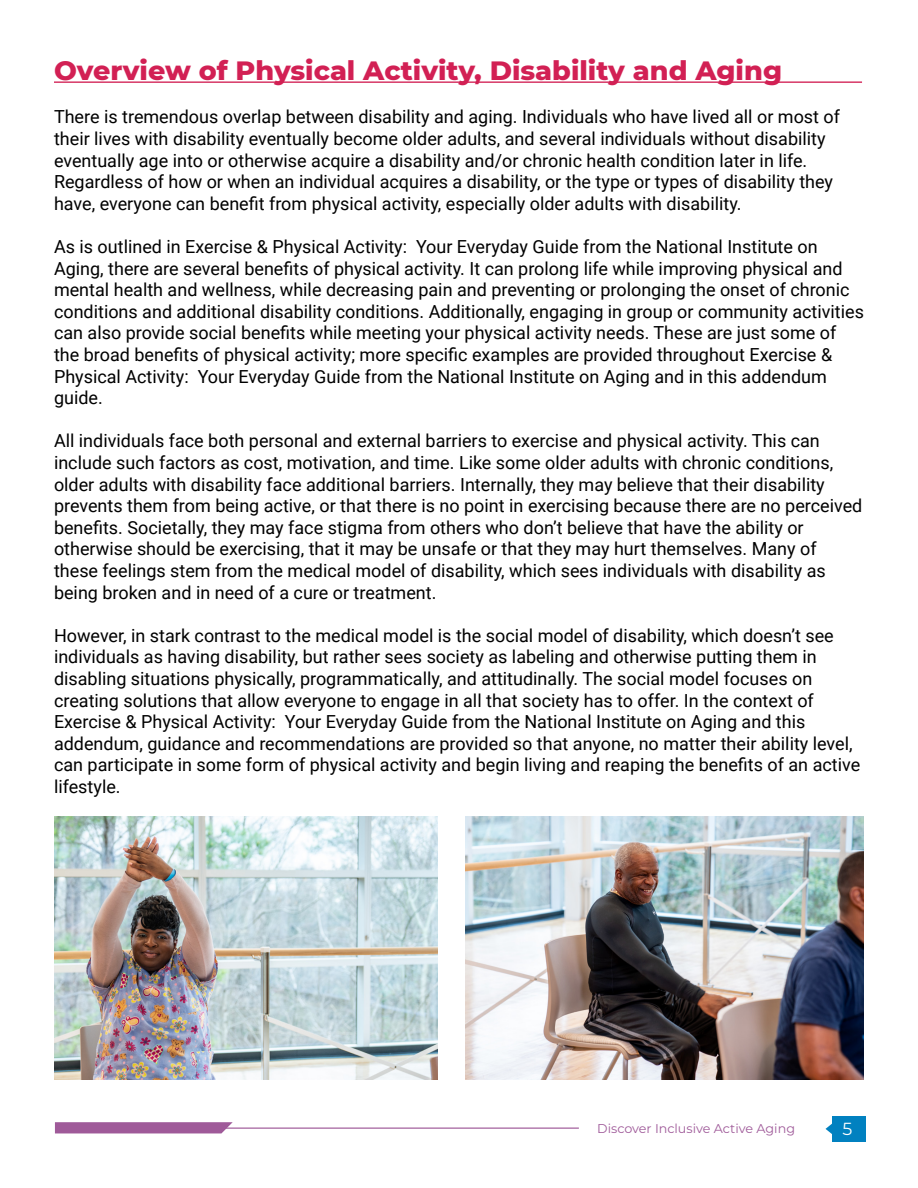
<style>
.page{position:relative;width:918px;height:1188px;background:#fff}
.page>*{position:absolute;margin:0;border:0;box-sizing:border-box;transform-origin:0 0}
.t1{font:800 27px "Montserrat";color:#d22054}
.t2{font:18px/21.6px "Roboto";color:#000}
.t3{font:17.55px "Montserrat";color:#fff}
.t4{font:12.75px "Montserrat";color:#9f5a99}
</style>
<div class="page">
<svg style="left:55px;top:1122px;width:178px;height:11px;background:#a3619d"></svg>
<hr style="left:224px;top:1128px;width:355px;height:1px;background:#9f5a99">
<div style="left:832px;top:1116px;width:34px;height:26px;background:#0181c0"></div>
<svg style="left:826px;top:1123px;width:6px;height:11px"></svg>
<hr style="left:54px;top:81px;width:808px;height:2px;background:#d22054">
<img style="left:54px;top:816px;width:383px;height:264px">
<img style="left:465px;top:816px;width:399px;height:264px">
<h1 class="t1" style="left:54px;top:51px;width:730px">Overview of Physical Activity, Disability and Aging</h1>
<p class="t2" style="left:54px;top:105px;width:788px">There is tremendous overlap between disability and aging. Individuals who have lived all or most of their lives with disability eventually become older adults, and several individuals without disability eventually age into or otherwise acquire a disability and/or chronic health condition later in life.<br>Regardless of how or when an individual acquires a disability, or the type or types of disability they have, everyone can benefit from physical activity, especially older adults with disability.</p>
<p class="t2" style="left:54px;top:235px;width:812px">As is outlined in Exercise &amp; Physical Activity: Your Everyday Guide from the National Institute on Aging, there are several benefits of physical activity. It can prolong life while improving physical and mental health and wellness, while decreasing pain and preventing or prolonging the onset of chronic conditions and additional disability conditions. Additionally, engaging in group or community activities can also provide social benefits while meeting your physical activity needs. These are just some of the broad benefits of physical activity; more specific examples are provided throughout Exercise &amp; Physical Activity: Your Everyday Guide from the National Institute on Aging and in this addendum guide.</p>
<p class="t2" style="left:54px;top:429px;width:810px">All individuals face both personal and external barriers to exercise and physical activity. This can include such factors as cost, motivation, and time. Like some older adults with chronic conditions, older adults with disability face additional barriers. Internally, they may believe that their disability prevents them from being active, or that there is no point in exercising because there are no perceived benefits. Societally, they may face stigma from others who don’t believe that have the ability or otherwise should be exercising, that it may be unsafe or that they may hurt themselves. Many of these feelings stem from the medical model of disability, which sees individuals with disability as being broken and in need of a cure or treatment.</p>
<p class="t2" style="left:54px;top:624px;width:808px">However, in stark contrast to the medical model is the social model of disability, which doesn’t see individuals as having disability, but rather sees society as labeling and otherwise putting them in disabling situations physically, programmatically, and attitudinally. The social model focuses on creating solutions that allow everyone to engage in all that society has to offer. In the context of Exercise &amp; Physical Activity: Your Everyday Guide from the National Institute on Aging and this addendum, guidance and recommendations are provided so that anyone, no matter their ability level, can participate in some form of physical activity and begin living and reaping the benefits of an active lifestyle.</p>
<p class="t4" style="left:597px;top:1120px;width:199px">Discover Inclusive Active Aging</p>
<p class="t3" style="left:842px;top:1116px;width:11px">5</p>
</div>
